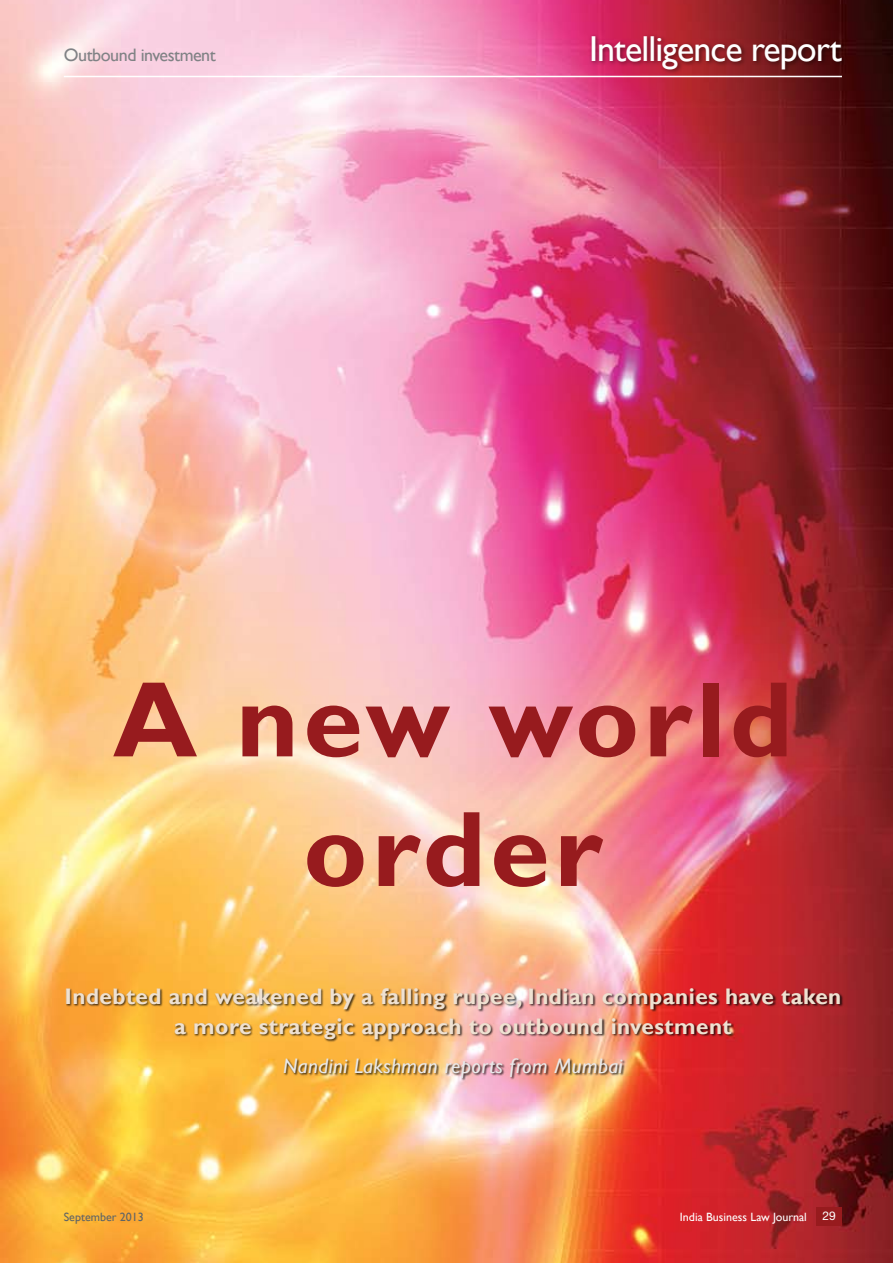
<style>
.page{position:relative;width:893px;height:1263px;background:#fff}
.page>*{position:absolute;margin:0;border:0;box-sizing:border-box;transform-origin:0 0}
.t1{font:700 108px/129.6px "Gill Sans";letter-spacing:.04em;color:#971b1e;text-align:center}
.t2{font:36px "Gill Sans";letter-spacing:-.025em;color:#fff}
.t3{font:700 22.5px/30px "Gill Sans";letter-spacing:.02em;color:#efe1d1;text-align:center}
.t4{font:italic 21px "Gill Sans";letter-spacing:.02em;color:#e9e9ea}
.t5{font:18px "Gill Sans";letter-spacing:-.025em;color:#808285}
.t6{font:12px "Gill Sans";color:#fff}
.t7{font:12px "Gill Sans";color:#5f6466}
.t8{font:12px "Helvetica Neue";color:#fff}
</style>
<div class="page">
<img style="left:0;top:0;width:893px;height:1263px">
<div style="left:589px;top:33px;width:304px;height:70px;background:#000;opacity:.5"></div>
<div style="left:817px;top:1207px;width:25px;height:18px;background:#971b1e"></div>
<hr style="left:64px;top:76px;width:778px;height:1px;background:#fff">
<div style="left:0;top:542px;width:893px;height:611px;background:#fff;opacity:.55"></div>
<div style="left:66px;top:988px;width:816px;height:155px;background:#000;opacity:.75"></div>
<p class="t5" style="left:64px;top:45px;width:154px">Outbound investment</p>
<p class="t2" style="left:589px;top:28px;width:254px">Intelligence report</p>
<p class="t1" style="left:113px;top:658px;width:681px">A new world order</p>
<p class="t3" style="left:65px;top:982px;width:778px">Indebted and weakened by a falling rupee, Indian companies have taken a more strategic approach to outbound investment</p>
<p class="t4" style="left:283px;top:1053px;width:341px">Nandini Lakshman reports from Mumbai</p>
<p class="t7" style="left:64px;top:1210px;width:82px">September 2013</p>
<p class="t6" style="left:680px;top:1210px;width:128px">India Business Law Journal</p>
<p class="t8" style="left:823px;top:1208px;width:15px">29</p>
</div>
